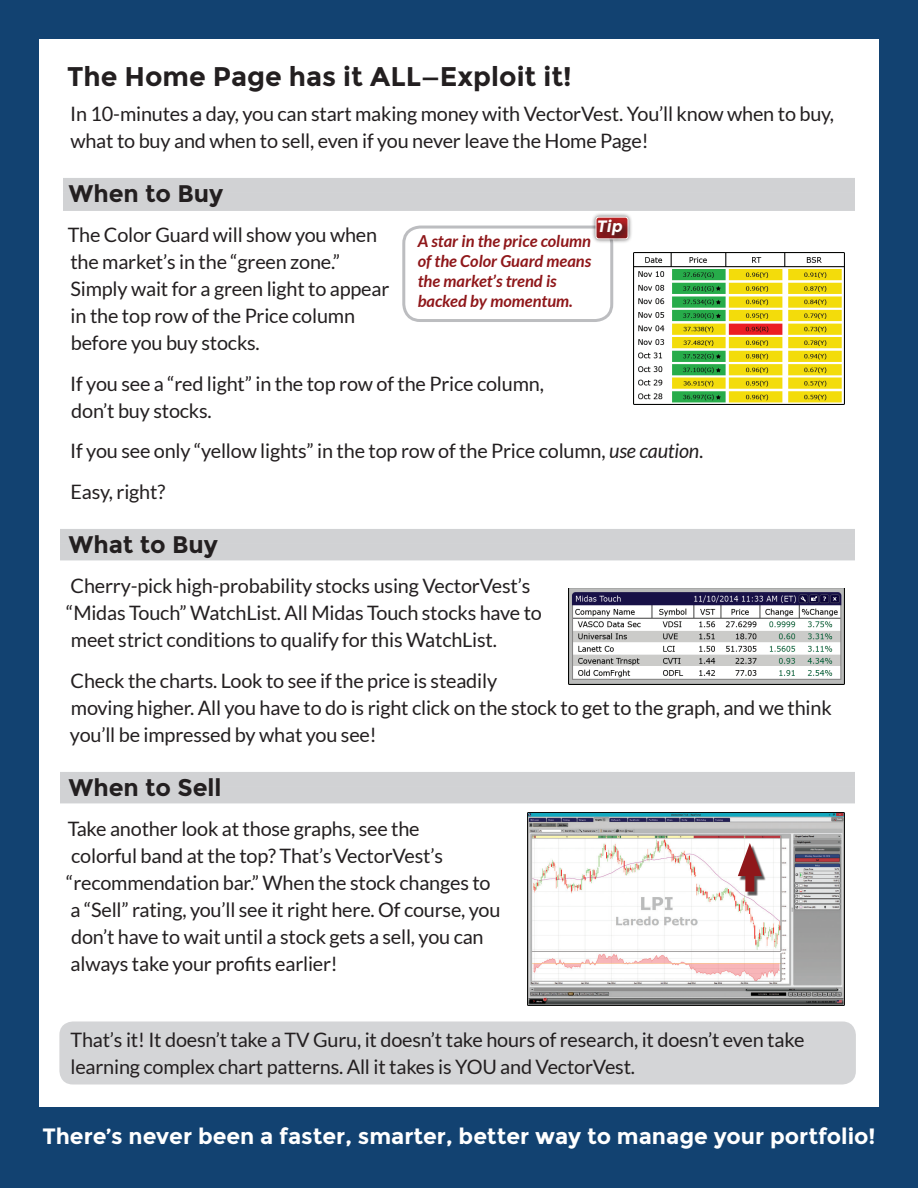
<style>
.page{position:relative;width:918px;height:1188px;background:#124271}
.page>*{position:absolute;margin:0;border:0;box-sizing:border-box;transform-origin:0 0}
.t1{font:700 27px "Montserrat";color:#231f20}
.t2{font:700 24px "Montserrat";color:#231f20}
.t3{font:700 22.2px "Montserrat";color:#fff}
.t4{font:19.8px/27px "Lato";letter-spacing:-.01em;color:#231f20}
.t5{font:italic 700 16.5px/19.8px "Lato";color:#8f171a}
.t6{font:italic 700 16.5px "Montserrat";color:#fff}
.s1{font-style:italic}
</style>
<div class="page">
<div style="left:39px;top:39px;width:840px;height:1068px;background:#fff"></div>
<div style="left:59px;top:1022px;width:797px;height:62px;background:#d4d5d7;border-radius:14px"></div>
<div style="left:63px;top:178px;width:792px;height:15px;background:#d1d2d4"></div>
<div style="left:63px;top:193px;width:792px;height:18px;background:#d1d2d4"></div>
<div style="left:60px;top:529px;width:795px;height:15px;background:#d1d2d4"></div>
<div style="left:60px;top:544px;width:795px;height:16px;background:#d1d2d4"></div>
<div style="left:60px;top:772px;width:795px;height:15px;background:#d1d2d4"></div>
<div style="left:60px;top:787px;width:795px;height:16px;background:#d1d2d4"></div>
<img style="left:568px;top:588px;width:277px;height:96px">
<img style="left:634px;top:253px;width:211px;height:152px">
<img style="left:528px;top:812px;width:317px;height:194px">
<div style="left:402px;top:226px;width:211px;height:96px;border:3px solid #bcbdc0;border-radius:17px"></div>
<img style="left:591px;top:213px;width:41px;height:28px">
<div style="left:596px;top:217px;width:34px;height:26px;background:#231f20;opacity:.75"></div>
<div style="left:740px;top:845px;width:26px;height:51px;background:#231f20;opacity:.75"></div>
<div style="left:745px;top:862px;width:9px;height:30px;background:#8f171a"></div>
<svg style="left:738px;top:843px;width:24px;height:33px"></svg>
<h1 class="t1" style="left:67px;top:61px;width:506px">The Home Page has it ALL—Exploit it!</h1>
<p class="t4" style="left:70px;top:100px;width:765px">In 10-minutes a day, you can start making money with VectorVest. You’ll know when to buy, what to buy and when to sell, even if you never leave the Home Page!</p>
<p class="t2" style="left:69px;top:179px;width:156px">When to Buy</p>
<p class="t4" style="left:68px;top:222px;width:323px">The Color Guard will show you when the market’s in the “green zone.”<br>Simply wait for a green light to appear in the top row of the Price column before you buy stocks.</p>
<p class="t4" style="left:70px;top:370px;width:475px">If you see a “red light” in the top row of the Price column, don’t buy stocks.</p>
<p class="t4" style="left:70px;top:431px;width:635px;line-height:40.5px">If you see only “yellow lights” in the top row of the Price column, <span class="s1">use caution</span>.<br>Easy, right?</p>
<p class="t2" style="left:69px;top:530px;width:151px">What to Buy</p>
<p class="t4" style="left:66px;top:573px;width:477px">Cherry-pick high-probability stocks using VectorVest’s “Midas Touch” WatchList. All Midas Touch stocks have to meet strict conditions to qualify for this WatchList.</p>
<p class="t4" style="left:70px;top:667px;width:763px">Check the charts. Look to see if the price is steadily<br>moving higher. All you have to do is right click on the stock to get to the graph, and we think you’ll be impressed by what you see!</p>
<p class="t2" style="left:69px;top:773px;width:154px">When to Sell</p>
<p class="t4" style="left:66px;top:816px;width:436px">Take another look at those graphs, see the<br>colorful band at the top? That’s VectorVest’s “recommendation bar.” When the stock changes to a “Sell” rating, you’ll see it right here. Of course, you don’t have to wait until a stock gets a sell, you can always take your profits earlier!</p>
<p class="t6" style="left:596px;top:216px;width:30px">Tip</p>
<p class="t5" style="left:418px;top:232px;width:175px">A star in the price column of the Color Guard means the market’s trend is backed by momentum.</p>
<p class="t4" style="left:70px;top:1026px;width:735px">That’s it! It doesn’t take a TV Guru, it doesn’t take hours of research, it doesn’t even take learning complex chart patterns. All it takes is YOU and VectorVest.</p>
<p class="t3" style="left:42px;top:1123px;width:835px">There’s never been a faster, smarter, better way to manage your portfolio!</p>
</div>
